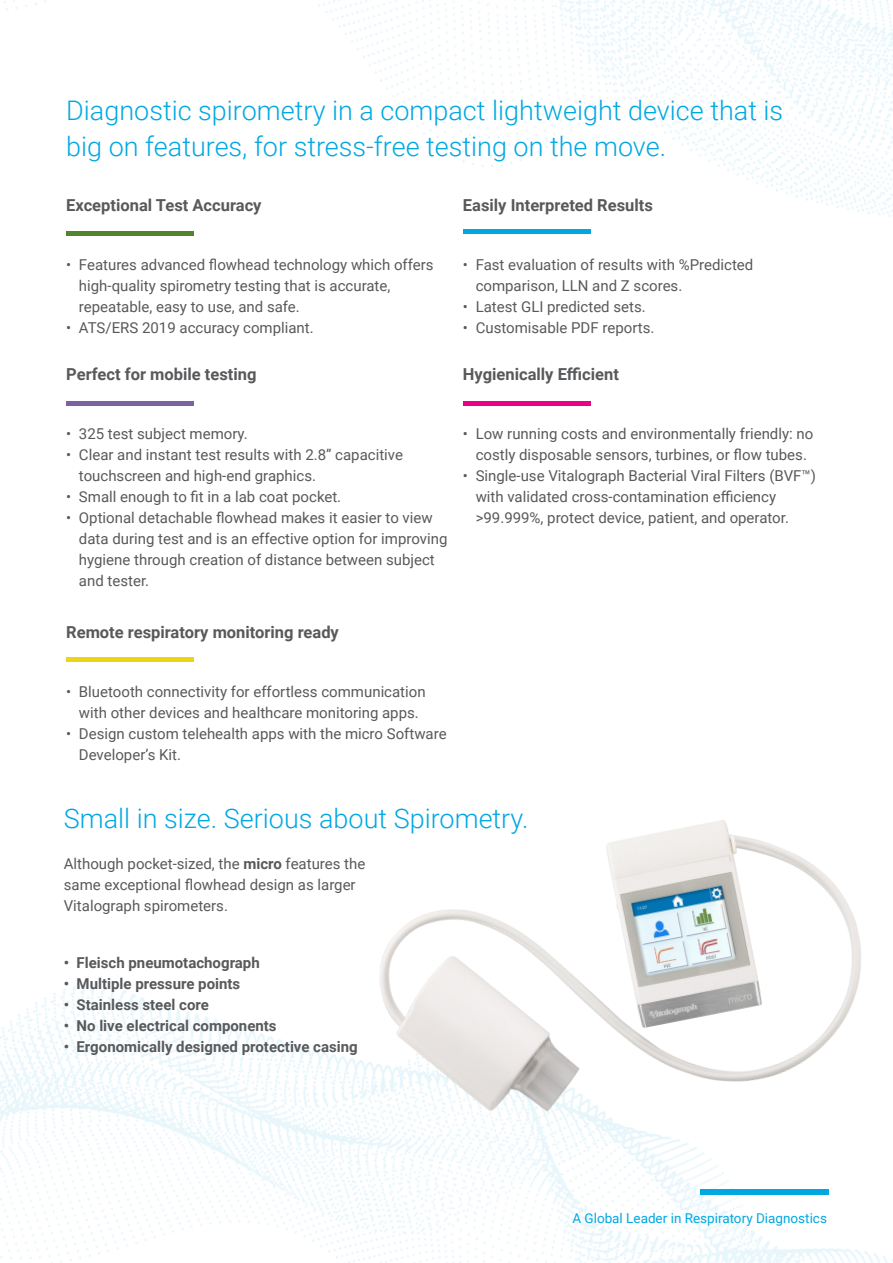
<style>
.page{position:relative;width:893px;height:1263px;background:#fff}
.page>*{position:absolute;margin:0;border:0;box-sizing:border-box;transform-origin:0 0}
.Section_Heading{font:300 27px/36px "Roboto";color:#00a8e1}
.Sub_head{font:700 16.5px "Roboto";color:#58595b}
.t1{font:15px/21px "Roboto";color:#58595b}
.t2{font:700 15px "Roboto";color:#58595b}
.t3{font:13.5px "Roboto";color:#00a8e1}
.s1{font-weight:700}
</style>
<div class="page">
<img style="left:3px;top:0;width:890px;height:236px">
<img style="left:0;top:984px;width:893px;height:279px">
<div style="left:700px;top:1189px;width:129px;height:6px;background:#00a8e1"></div>
<hr style="left:66px;top:401px;width:128px;height:4px;background:#7b63a3">
<hr style="left:66px;top:231px;width:128px;height:4px;background:#52842c">
<hr style="left:463px;top:401px;width:127px;height:4px;background:#ec008a">
<hr style="left:463px;top:229px;width:127px;height:4px;background:#00a8e1">
<hr style="left:66px;top:658px;width:128px;height:4px;background:#eed415">
<img style="left:344px;top:820px;width:549px;height:346px">
<p class="Section_Heading" style="left:66px;top:92px;width:718px">Diagnostic spirometry in a compact lightweight device that is big on features, for stress-free testing on the move.</p>
<p class="Sub_head" style="left:66px;top:194px;width:197px">Exceptional Test Accuracy</p>
<p class="Sub_head" style="left:463px;top:194px;width:191px">Easily Interpreted Results</p>
<p class="t1" style="left:79px;top:254px;width:356px;text-indent:-13px">• Features advanced flowhead technology which offers high-quality spirometry testing that is accurate, repeatable, easy to use, and safe.</p>
<p class="t1" style="left:66px;top:317px;width:249px">• ATS/ERS 2019 accuracy compliant.</p>
<p class="t1" style="left:476px;top:254px;width:279px;text-indent:-13px">• Fast evaluation of results with %Predicted comparison, LLN and Z scores.</p>
<p class="t1" style="left:463px;top:296px;width:184px">• Latest GLI predicted sets.</p>
<p class="t1" style="left:463px;top:317px;width:193px">• Customisable PDF reports.</p>
<p class="Sub_head" style="left:66px;top:362px;width:192px">Perfect for mobile testing</p>
<p class="Sub_head" style="left:463px;top:362px;width:158px">Hygienically Efficient</p>
<p class="t1" style="left:66px;top:422px;width:183px">• 325 test subject memory.</p>
<p class="t1" style="left:79px;top:443px;width:325px;text-indent:-13px">• Clear and instant test results with 2.8” capacitive touchscreen and high-end graphics.</p>
<p class="t1" style="left:66px;top:485px;width:277px">• Small enough to fit in a lab coat pocket.</p>
<p class="t1" style="left:79px;top:506px;width:370px;text-indent:-13px">• Optional detachable flowhead makes it easier to view data during test and is an effective option for improving hygiene through creation of distance between subject and tester.</p>
<p class="Sub_head" style="left:66px;top:620px;width:274px">Remote respiratory monitoring ready</p>
<p class="t1" style="left:463px;top:422px;width:352px;text-align:center">• Low running costs and environmentally friendly: no costly disposable sensors, turbines, or flow tubes.</p>
<p class="t1" style="left:476px;top:464px;width:342px;text-indent:-13px">• Single-use Vitalograph Bacterial Viral Filters (BVF™) with validated cross-contamination efficiency &gt;99.999%, protect device, patient, and operator.</p>
<p class="t1" style="left:66px;top:680px;width:361px;text-align:center">• Bluetooth connectivity for effortless communication with other devices and healthcare monitoring apps.</p>
<p class="t1" style="left:79px;top:722px;width:369px;text-indent:-13px">• Design custom telehealth apps with the micro Software<br>Developer’s Kit.</p>
<p class="Section_Heading" style="left:64px;top:799px;width:466px">Small in size. Serious about Spirometry.</p>
<p class="t1" style="left:64px;top:852px;width:303px">Although pocket-sized, the <span class="s1">micro</span> features the same exceptional flowhead design as larger<br>Vitalograph spirometers.</p>
<p class="t2" style="left:64px;top:952px;width:198px">• Fleisch pneumotachograph</p>
<p class="t2" style="left:64px;top:973px;width:178px">• Multiple pressure points</p>
<p class="t2" style="left:64px;top:994px;width:147px">• Stainless steel core</p>
<p class="t2" style="left:64px;top:1015px;width:214px">• No live electrical components</p>
<p class="t2" style="left:64px;top:1036px;width:296px">• Ergonomically designed protective casing</p>
<p class="t3" style="left:572px;top:1208px;width:256px">A Global Leader in Respiratory Diagnostics</p>
</div>
